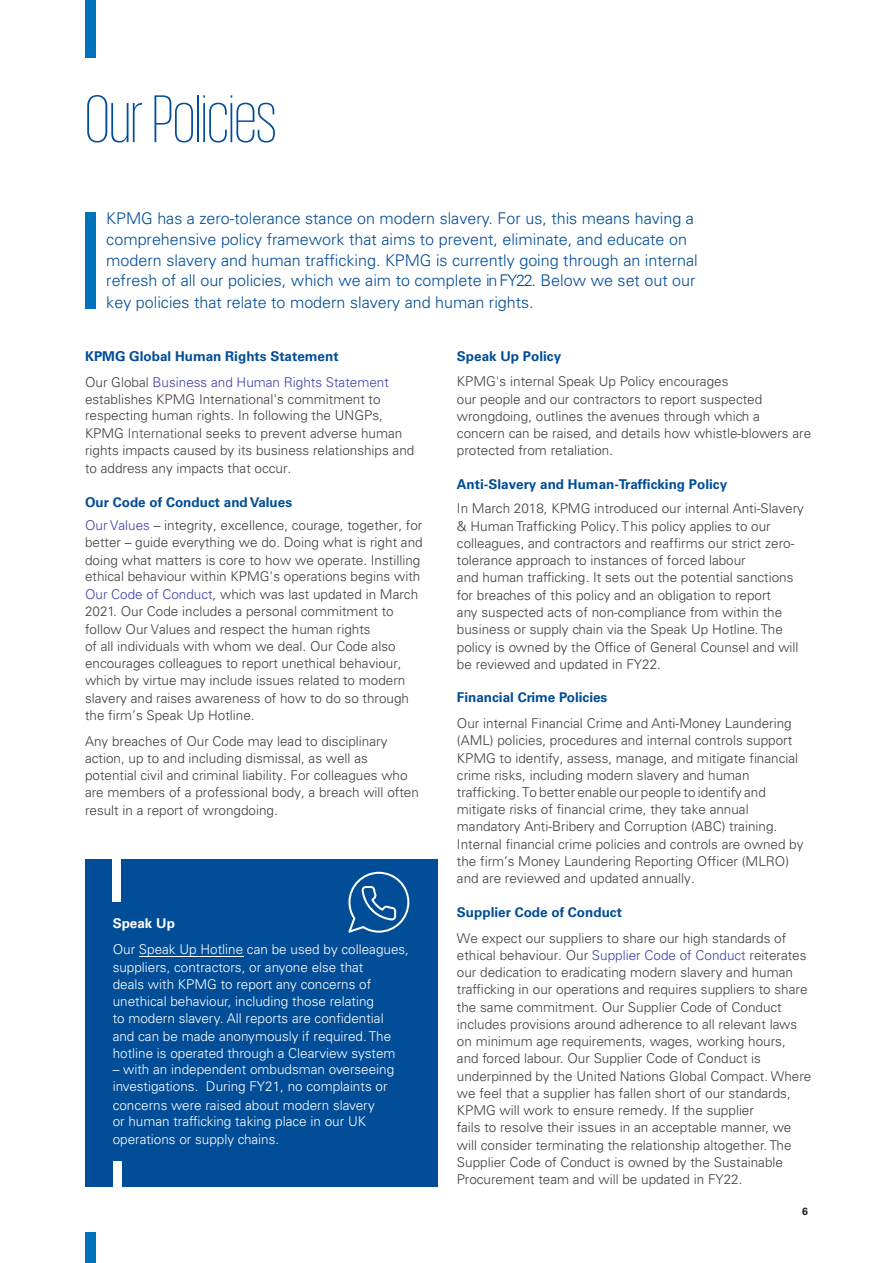
<style>
.page{position:relative;width:893px;height:1263px;background:#fff}
.page>*{position:absolute;margin:0;border:0;box-sizing:border-box;transform-origin:0 0}
.t1{font:200 69px "KPMG";color:#014d97}
.t2{font:300 16.2px/20.7px "Univers LT Std";color:#014d97}
.t3{font:300 13.5px/17.2px "Univers LT Std";color:#3e3e3f}
.t4{font:300 13.5px/17.2px "Univers LT Std";color:#fff}
.t5{font:300 13.5px/25.8px "Univers LT Std";color:#4040aa}
.t6{font:700 13.5px "Univers LT Std";color:#014d97}
.t7{font:700 13.5px "Univers LT Std";color:#fff}
.t8{font:700 10.5px "Univers LT Std";color:#231f20}
.s1{font-family:"Universfor KPMG"}
.s2{font-weight:700;color:#014d97}
.s3{color:#3e3e3f}
.s4{font-family:"Univers 45"}
.s5{color:#4040aa}
</style>
<div class="page">
<div style="left:85px;top:859px;width:353px;height:327px;background:#014d97"></div>
<div style="left:113px;top:859px;width:8px;height:42px;background:#fff"></div>
<div style="left:113px;top:1161px;width:8px;height:25px;background:#fff"></div>
<svg style="left:348px;top:872px;width:61px;height:61px"></svg>
<div style="left:85px;top:0;width:11px;height:57px;background:#0072bc"></div>
<div style="left:85px;top:1232px;width:11px;height:31px;background:#0072bc"></div>
<div style="left:85px;top:213px;width:11px;height:96px;background:#0072bc"></div>
<hr style="left:139px;top:956px;width:104px;height:1px;background:#fff">
<h1 class="t1" style="left:85px;top:86px;width:193px">Our Policies</h1>
<p class="t2" style="left:106px;top:208px;width:593px">KPMG has a zero-tolerance stance on modern slavery. For us, this means having a comprehensive policy framework that aims to prevent, eliminate, and educate on modern slavery and human trafficking. KPMG is currently going through an internal refresh of all our policies, which we aim to complete <span class="s1">in FY22.</span> Below we set out our</p>
<p class="t2" style="left:106px;top:292px;width:429px">key policies that relate to modern slavery and human rights.</p>
<p class="t5" style="left:85px;top:343px;width:305px"><span class="s2">KPMG Global Human Rights Statement<br></span><span class="s3">Our Global</span> Business and Human Rights Statement</p>
<p class="t3" style="left:85px;top:390px;width:331px">establishes <span class="s4">KPMG International's</span> commitment to respecting human rights<span class="s1">.</span> In following the UNGPs, <span class="s1">KPMG International</span> seek<span class="s1">s</span> to prevent adverse human rights impacts caused by <span class="s1">its</span> business relationships and to address any impacts that occur.</p>
<p class="t3" style="left:85px;top:490px;width:339px;line-height:22.8px"><span class="s2">Our Code of Conduct and Values<br></span><span class="s5">Our Values</span> <span class="s4">–</span> integrity, excellence, courage, together, for</p>
<p class="t3" style="left:85px;top:533px;width:339px">better <span class="s4">–</span> guide everything we do. Doing what is right and doing what matters is core to how we operate. Instilling ethical behaviour within KPMG<span class="s4">'s</span> operations begins with <span class="s5">Our Code of Conduct</span>, which was last updated in March 2021. Our Code includes a personal commitment to follow Our Values and respect the human rights<br>of all individuals with whom we deal. Our Code also encourages colleagues to report unethical behaviour, which by virtue may include issues related to modern slavery and raises awareness of how to do so through the firm’s Speak Up Hotline.</p>
<p class="t3" style="left:85px;top:732px;width:335px">Any breaches of Our Code may lead to disciplinary action, up to and including dismissal, as well as potential civil and criminal liability. For colleagues who are members of a professional body, a breach will often result in a report of wrongdoing.</p>
<p class="t3" style="left:457px;top:344px;width:273px;line-height:24.6px"><span class="s2">Speak Up Policy<br></span>KPMG<span class="s4">'s</span> internal Speak Up Policy encourages</p>
<p class="t3" style="left:457px;top:390px;width:356px">our people and our contractors to report suspected wrongdoing, outlines the avenues through which a concern can be raised, and details how whistle-blowers are protected from retaliation.</p>
<p class="t3" style="left:457px;top:472px;width:348px;line-height:24px"><span class="s2">Anti-Slavery and Human-Trafficking Policy<br></span>In March 2018, KPMG <span class="s4">i</span>ntroduced our internal Anti-Slavery</p>
<p class="t3" style="left:457px;top:517px;width:343px">&amp; Human Trafficking Policy. This policy applies to our colleagues, and contractors and reaffirms our strict zero&shy;tolerance approach to instances of forced labour<br>and human trafficking. It sets out the potential sanctions for breaches of this policy and an obligation to report<br>any suspected acts of non-compliance from within the business or supply chain via the Speak Up Hotline. The policy is owned by the Office of General Counsel and will be reviewed and updated in FY22.</p>
<p class="t6" style="left:457px;top:690px;width:152px">Financial Crime Policies</p>
<p class="t3" style="left:457px;top:715px;width:348px">Our internal Financial Crime and Anti-Money Laundering (AML) policies, procedures and internal controls support KPMG to identify, assess, manage, and mitigate financial crime risks, including modern slavery and human trafficking. To better enable our people to identify and mitigate risks of financial crime, they take annual mandatory <span class="s4">A</span>nti-<span class="s4">B</span>ribery and <span class="s4">C</span>orruption <span class="s4">(ABC)</span> training.<br>Internal financial crime policies and controls are owned by the firm’s Money Laundering Reporting Officer (MLRO) and are reviewed and updated annually.</p>
<p class="t6" style="left:457px;top:904px;width:167px">Supplier Code of Conduct</p>
<p class="t3" style="left:457px;top:929px;width:356px">We expect our suppliers to share our high standards of ethical behaviour. Our <span class="s5">Supplier Code of Conduct</span> reiterates our dedication to eradicating modern slavery and human trafficking in our operations and requires suppliers to share the same commitment. Our Supplier Code of Conduct includes provisions around adherence to all relevant laws on minimum age requirements, wages, working hours,<br>and forced labour. Our Supplier Code of Conduct is underpinned by the United Nations Global Compact. Where we feel that a supplier has fallen short of our standards, KPMG will work to ensure remedy. If the supplier<br>fails to resolve their issues in an acceptable manner, we will consider terminating the relationship altogether. The Supplier Code of Conduct is owned by the Sustainable Procurement team and will be updated in FY22.</p>
<p class="t7" style="left:113px;top:916px;width:64px">Speak Up</p>
<p class="t4" style="left:113px;top:941px;width:298px">Our Speak Up Hotline can be used by colleagues, suppliers, contractors, or anyone else that<br>deals with KPMG to report any concerns of unethical behaviour, including those relating<br>to modern slavery. All reports are confidential<br>and can be made anonymously if required. The hotline is operated through a Clearview system</p>
<p class="t4" style="left:113px;top:1060px;width:283px;line-height:17.7px">– with an independent ombudsman overseeing investigations. During FY21, no complaints or concerns were raised about modern slavery</p>
<p class="t4" style="left:113px;top:1112px;width:255px;line-height:18.1px">or human trafficking taking place in our UK operations or supply chains.</p>
<p class="t8" style="left:802px;top:1205px;width:7px">6</p>
</div>
